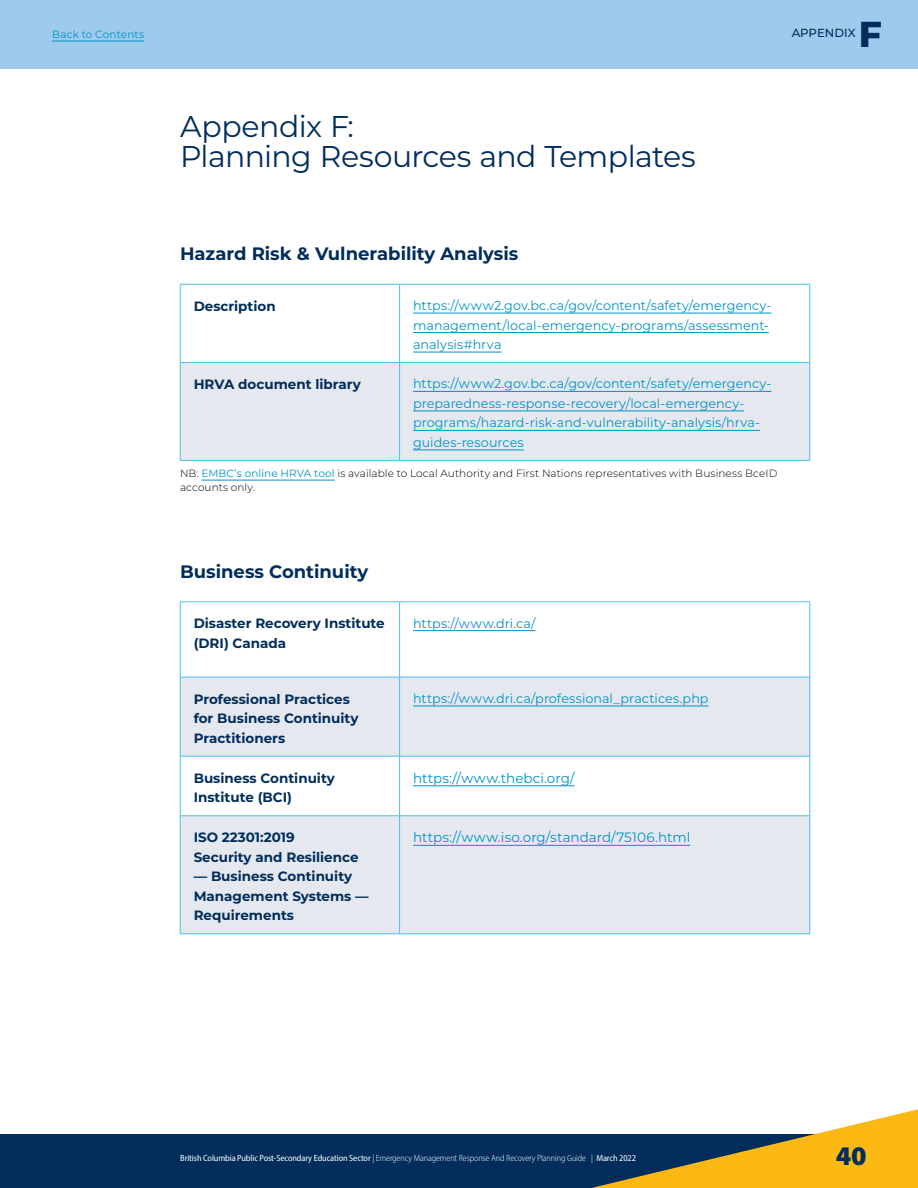
<style>
.page{position:relative;width:918px;height:1188px;background:#fff}
.page>*{position:absolute;margin:0;border:0;box-sizing:border-box;transform-origin:0 0}
.t1{font:800 36px "Montserrat";color:#002d5b}
.t2{font:30px/30px "Montserrat";letter-spacing:-.015em;color:#002d5b}
.t3{font:900 27px "Myriad Pro";color:#002d5b}
.t4{font:700 18px "Montserrat";color:#002d5b}
.t5{font:700 13.5px/19.5px "Montserrat";color:#002d5b}
.t6{font:13.5px "Montserrat";color:#0092c8}
.t7{font:12.75px/19.5px "Montserrat";letter-spacing:.005em;color:#0092c8}
.t8{font:500 11.7px "Montserrat";color:#002d5b}
.t9{font:300 10.5px/13.5px "Montserrat";letter-spacing:.01em;color:#000}
.t10{font:10.5px "Montserrat";letter-spacing:.01em;color:#0092c8}
.t11{font:semi-condensed 9px "Myriad Pro";letter-spacing:-.01em;color:#fff}
.s1{font-weight:400;color:#0092c8}
.s2{font-weight:300}
</style>
<div class="page">
<div style="left:0;top:1134px;width:826px;height:54px;background:#002d5b"></div>
<svg style="left:592px;top:1109px;width:326px;height:79px"></svg>
<div style="left:0;top:0;width:918px;height:69px;background:#9dcaed"></div>
<hr style="left:52px;top:41px;width:92px;height:1px;background:#0092c8">
<hr style="left:201px;top:480px;width:134px;height:1px;background:#0092c8">
<div style="left:181px;top:363px;width:629px;height:97px;background:#e6e8ef"></div>
<hr style="left:180px;top:284px;width:220px;height:1px;background:#4dbeed">
<hr style="left:180px;top:284px;width:1px;height:78px;background:#4dbeed">
<hr style="left:400px;top:284px;width:410px;height:1px;background:#4dbeed">
<hr style="left:399px;top:284px;width:1px;height:78px;background:#4dbeed">
<hr style="left:810px;top:284px;width:1px;height:78px;background:#4dbeed">
<hr style="left:180px;top:362px;width:220px;height:1px;background:#4dbeed">
<hr style="left:180px;top:363px;width:1px;height:97px;background:#4dbeed">
<hr style="left:400px;top:362px;width:410px;height:1px;background:#4dbeed">
<hr style="left:399px;top:363px;width:1px;height:97px;background:#4dbeed">
<hr style="left:810px;top:363px;width:1px;height:97px;background:#4dbeed">
<hr style="left:180px;top:460px;width:220px;height:1px;background:#4dbeed">
<hr style="left:400px;top:460px;width:410px;height:1px;background:#4dbeed">
<hr style="left:413px;top:313px;width:358px;height:1px;background:#0092c8">
<hr style="left:413px;top:332px;width:356px;height:1px;background:#0092c8">
<hr style="left:413px;top:352px;width:89px;height:1px;background:#0092c8">
<hr style="left:413px;top:391px;width:358px;height:1px;background:#0092c8">
<hr style="left:413px;top:411px;width:331px;height:1px;background:#0092c8">
<hr style="left:413px;top:430px;width:347px;height:1px;background:#0092c8">
<hr style="left:413px;top:450px;width:111px;height:1px;background:#0092c8">
<div style="left:181px;top:678px;width:629px;height:256px;background:#e6e8ef"></div>
<svg style="left:181px;top:757px;width:629px;height:59px"></svg>
<hr style="left:180px;top:602px;width:220px;height:1px;background:#4dbeed">
<hr style="left:180px;top:602px;width:1px;height:75px;background:#4dbeed">
<hr style="left:400px;top:602px;width:410px;height:1px;background:#4dbeed">
<hr style="left:399px;top:602px;width:1px;height:75px;background:#4dbeed">
<hr style="left:810px;top:602px;width:1px;height:75px;background:#4dbeed">
<hr style="left:180px;top:677px;width:220px;height:1px;background:#4dbeed">
<hr style="left:180px;top:677px;width:1px;height:79px;background:#4dbeed">
<hr style="left:400px;top:677px;width:410px;height:1px;background:#4dbeed">
<hr style="left:399px;top:677px;width:1px;height:79px;background:#4dbeed">
<hr style="left:810px;top:677px;width:1px;height:79px;background:#4dbeed">
<hr style="left:180px;top:756px;width:220px;height:1px;background:#4dbeed">
<hr style="left:180px;top:756px;width:1px;height:60px;background:#4dbeed">
<hr style="left:400px;top:756px;width:410px;height:1px;background:#4dbeed">
<hr style="left:399px;top:756px;width:1px;height:60px;background:#4dbeed">
<hr style="left:810px;top:756px;width:1px;height:60px;background:#4dbeed">
<hr style="left:180px;top:816px;width:220px;height:1px;background:#4dbeed">
<hr style="left:180px;top:816px;width:1px;height:118px;background:#4dbeed">
<hr style="left:400px;top:816px;width:410px;height:1px;background:#4dbeed">
<hr style="left:399px;top:816px;width:1px;height:118px;background:#4dbeed">
<hr style="left:810px;top:816px;width:1px;height:118px;background:#4dbeed">
<hr style="left:180px;top:934px;width:220px;height:1px;background:#4dbeed">
<hr style="left:400px;top:934px;width:410px;height:1px;background:#4dbeed">
<hr style="left:413px;top:630px;width:123px;height:1px;background:#0092c8">
<hr style="left:413px;top:706px;width:296px;height:1px;background:#0092c8">
<hr style="left:413px;top:785px;width:162px;height:1px;background:#0092c8">
<hr style="left:413px;top:845px;width:277px;height:1px;background:#0092c8">
<p class="t10" style="left:52px;top:27px;width:94px">Back to Contents</p>
<p class="t8" style="left:792px;top:25px;width:66px">APPENDIX</p>
<h1 class="t1" style="left:859px;top:8px;width:25px">F</h1>
<h2 class="t2" style="left:180px;top:110px;width:517px">Appendix F:<br>Planning Resources and Templates</h2>
<h3 class="t4" style="left:180px;top:241px;width:340px">Hazard Risk &amp; Vulnerability Analysis</h3>
<p class="t5" style="left:194px;top:296px;width:84px">Description</p>
<p class="t7" style="left:413px;top:295px;width:360px">https://www2.gov.bc.ca/gov/content/safety/emergency&shy;management/local-emergency-programs/assessment&shy;analysis#hrva</p>
<p class="t5" style="left:194px;top:374px;width:169px">HRVA document library</p>
<p class="t7" style="left:413px;top:374px;width:360px">https://www2.gov.bc.ca/gov/content/safety/emergency&shy;preparedness-response-recovery/local-emergency&shy;programs/hazard-risk-and-vulnerability-analysis/hrva&shy;guides-resources</p>
<p class="t9" style="left:180px;top:466px;width:599px">NB: <span class="s1">EMBC’s online HRVA tool</span> is available to Local Authority and First Nations representatives with Business BceID accounts only.</p>
<h3 class="t4" style="left:180px;top:558px;width:190px">Business Continuity</h3>
<p class="t5" style="left:194px;top:613px;width:193px">Disaster Recovery Institute (DRI) Canada</p>
<p class="t7" style="left:413px;top:613px;width:124px">https://www.dri.ca/</p>
<p class="t5" style="left:194px;top:688px;width:166px">Professional Practices for Business Continuity<br>Practitioners</p>
<p class="t7" style="left:413px;top:688px;width:297px">https://www.dri.ca/professional_practices.php</p>
<p class="t5" style="left:194px;top:768px;width:143px">Business Continuity<br>Institute (BCI)</p>
<p class="t6" style="left:413px;top:769px;width:163px">https://www.thebci.org/</p>
<p class="t5" style="left:194px;top:827px;width:166px">ISO 22301:2019<br>Security and Resilience</p>
<p class="t5" style="left:194px;top:866px;width:177px">— Business Continuity<br>Management Systems —<br>Requirements</p>
<p class="t6" style="left:413px;top:828px;width:279px">https://www.iso.org/standard/75106.html</p>
<p class="t11" style="left:180px;top:1153px;width:457px">British Columbia Public Post-Secondary Education Sector <span class="s2">| Emergency Management Response And Recovery Planning Guide |</span> March 2022</p>
<h3 class="t3" style="left:836px;top:1138px;width:32px">40</h3>
</div>
